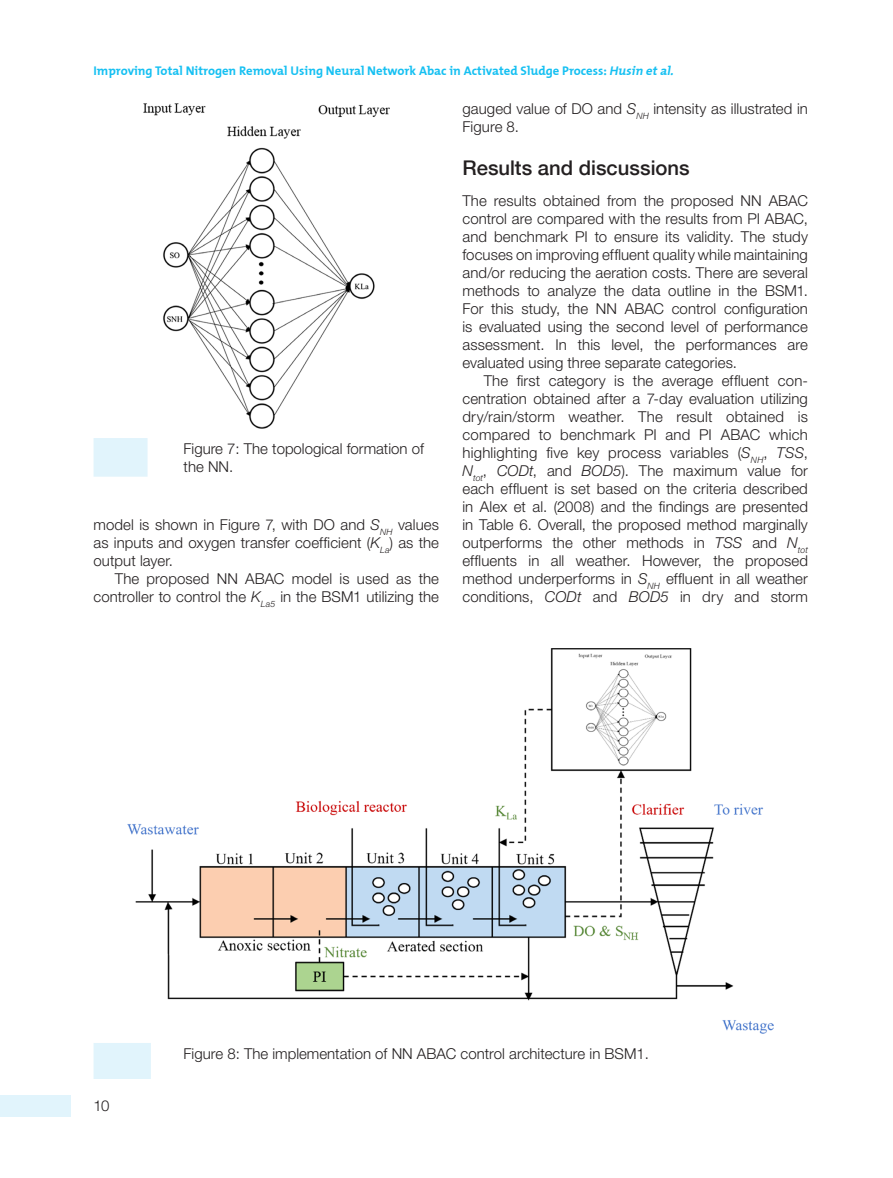
<style>
.page{position:relative;width:893px;height:1178px;background:#fff}
.page>*{position:absolute;margin:0;border:0;box-sizing:border-box;transform-origin:0 0}
.pSec1ttl{font:500 20.25px "Helvetica Neue LT Com";color:#231f20}
.pPara{font:300 15px/18px "Helvetica Neue LT Pro";letter-spacing:.005em;color:#231f20}
.pFirstpara{font:300 15px/18px "Helvetica Neue LT Pro";letter-spacing:.005em;color:#231f20;text-align:justify}
.pfigure_caption2{font:300 15px "Helvetica Neue LT Pro";color:#231f20}
.pFigureCaption_objec{font:300 15px/18px "Helvetica Neue LT Pro";color:#231f20}
.t1{font:700 12.75px "The Mix Plain";color:#15c0f2}
.s1{font-style:italic}
.s2{font-family:"Helvetica Neue LT Std";font-style:italic}
</style>
<div class="page">
<div style="left:0;top:1095px;width:70px;height:21px;background:#e1f4fc"></div>
<img style="left:143px;top:103px;width:246px;height:325px">
<div style="left:94px;top:438px;width:54px;height:39px;background:#e1f4fc"></div>
<img style="left:128px;top:648px;width:646px;height:386px">
<div style="left:94px;top:1043px;width:57px;height:36px;background:#e1f4fc"></div>
<p class="t1" style="left:94px;top:60px;width:585px">Improving Total Nitrogen Removal Using Neural Network Abac in Activated Sludge Process: <span class="s1">Husin etal.</span></p>
<p class="pFigureCaption_objec" style="left:184px;top:439px;width:242px">Figure 7: The topological formation of the NN.</p>
<p class="pPara" style="left:94px;top:515px;width:347px;text-align:justify">model is shown in Figure 7, with DO and <span class="s2">S</span><sub>NH</sub> values as inputs and oxygen transfer coefficient (<span class="s2">K</span><sub>La</sub>) as the output layer.</p>
<p class="pPara" style="left:94px;top:569px;width:347px;text-align:right">The proposed NN ABAC model is used as the controller to control the <span class="s2">K</span><sub>La5</sub> in the BSM1 utilizing the</p>
<p class="pPara" style="left:462px;top:100px;width:347px">gauged value of DO and <span class="s2">S</span><sub>NH</sub> intensity as illustrated in<br>Figure 8.</p>
<p class="pSec1ttl" style="left:462px;top:156px;width:229px">Results and discussions</p>
<p class="pFirstpara" style="left:462px;top:191px;width:347px">The results obtained from the proposed NN ABAC control are compared with the results from PI ABAC, and benchmark PI to ensure its validity. The study focuses on improving effluent quality while maintaining and/or reducing the aeration costs. There are several methods to analyze the data outline in the BSM1.<br>For this study, the NN ABAC control configuration is evaluated using the second level of performance assessment. In this level, the performances are evaluated using three separate categories.</p>
<p class="pPara" style="left:462px;top:371px;width:347px;text-indent:21px">The first category is the average effluent con&shy;centration obtained after a 7-day evaluation utilizing dry/rain/storm weather. The result obtained is compared to benchmark PI and PI ABAC which highlighting five key process variables (<span class="s2">S</span><sub>NH</sub>, <span class="s2">TSS</span>, <span class="s2">N</span><sub>tot</sub>, <span class="s2">CODt</span>, and <span class="s2">BOD5</span>). The maximum value for each effluent is set based on the criteria described in Alex et al. (2008) and the findings are presented in Table 6. Overall, the proposed method marginally outperforms the other methods in <span class="s2">TSS</span> and <span class="s2">N</span><sub>tot </sub>effluents in all weather. However, the proposed method underperforms in <span class="s2">S</span><sub>NH</sub> effluent in all weather conditions, <span class="s2">CODt</span> and <span class="s2">BOD5</span> in dry and storm</p>
<p class="pPara" style="left:94px;top:1096px;width:17px">10</p>
<p class="pfigure_caption2" style="left:184px;top:1045px;width:467px">Figure 8: The implementation of NN ABAC control architecture in BSM1.</p>
</div>
